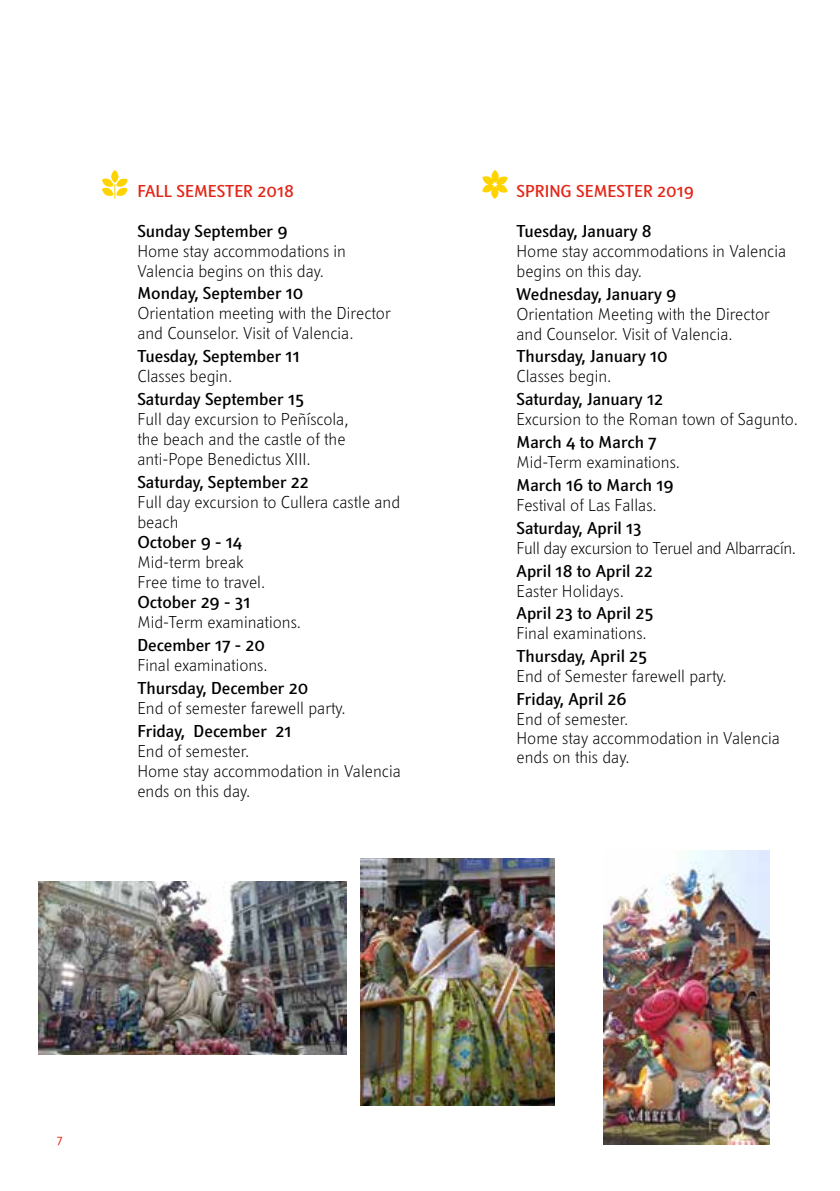
<style>
.page{position:relative;width:840px;height:1191px;background:#fff}
.page>*{position:absolute;margin:0;border:0;box-sizing:border-box;transform-origin:0 0}
.t1{font:300 17px/20px "Textra LT";color:#000}
.t2{font:500 17px "Textra LT";color:#000}
.t3{font:300 17px "Textra LT";letter-spacing:-.02em;color:#000}
.t4{font:500 17px "Textra LT";color:#e42618}
.t5{font:12px "Textra LT";color:#e42618}
</style>
<div class="page">
<img style="left:361px;top:858px;width:192px;height:248px">
<img style="left:39px;top:881px;width:307px;height:173px">
<img style="left:603px;top:851px;width:165px;height:293px">
<svg style="left:482px;top:170px;width:25px;height:29px"></svg>
<svg style="left:102px;top:170px;width:26px;height:29px"></svg>
<p class="t4" style="left:137px;top:180px;width:158px">FALL SEMESTER 2018</p>
<p class="t2" style="left:137px;top:220px;width:152px">Sunday September 9</p>
<p class="t1" style="left:137px;top:240px;width:210px">Home stay accommodations in<br>Valencia begins on this day.</p>
<p class="t2" style="left:137px;top:283px;width:167px">Monday, September 10</p>
<p class="t1" style="left:137px;top:303px;width:255px">Orientation meeting with the D irector and Counselor. Visit of Valencia.</p>
<p class="t2" style="left:137px;top:345px;width:164px">Tuesday, September 11</p>
<p class="t1" style="left:137px;top:366px;width:96px">Classes begin.</p>
<p class="t2" style="left:137px;top:388px;width:168px">Saturday September 15</p>
<p class="t1" style="left:137px;top:409px;width:213px">Full day excursion to Peñíscola, the beach and the castle of the anti-Pope Benedictus XIII.</p>
<p class="t2" style="left:137px;top:471px;width:173px">Saturday, September 22</p>
<p class="t1" style="left:137px;top:492px;width:264px">Full day excursion to Cullera castle and beach</p>
<p class="t2" style="left:137px;top:531px;width:106px">October 9 - 14</p>
<p class="t1" style="left:137px;top:552px;width:129px">Mid-term break<br>Free time to travel.</p>
<p class="t2" style="left:137px;top:591px;width:114px">October 29 - 31</p>
<p class="t1" style="left:137px;top:612px;width:165px">Mid-Term examinations.</p>
<p class="t2" style="left:137px;top:634px;width:129px">December 17 - 20</p>
<p class="t1" style="left:137px;top:654px;width:132px">Final examinations.</p>
<p class="t2" style="left:137px;top:677px;width:172px">Thursday, December 20</p>
<p class="t1" style="left:137px;top:697px;width:210px">End of semester farewell party.</p>
<p class="t2" style="left:137px;top:719px;width:155px">Friday, December 21</p>
<p class="t1" style="left:137px;top:740px;width:265px">End of semester.<br>Home stay accommodation in Valencia ends on this day.</p>
<p class="t4" style="left:516px;top:180px;width:179px">SPRING SEMESTER 2019</p>
<p class="t2" style="left:516px;top:220px;width:137px">Tuesday, January 8</p>
<p class="t1" style="left:516px;top:240px;width:271px">Home stay accommodations in Valencia begins on this day.</p>
<p class="t2" style="left:516px;top:283px;width:161px">Wednesday, January 9</p>
<p class="t1" style="left:516px;top:303px;width:255px">Orientation Meeting with the D irector and Counselor. Visit of Valencia.</p>
<p class="t2" style="left:516px;top:345px;width:153px">Thursday, January 10</p>
<p class="t1" style="left:516px;top:366px;width:96px">Classes begin.</p>
<p class="t2" style="left:516px;top:388px;width:148px">Saturday, January 12</p>
<p class="t1" style="left:516px;top:409px;width:283px">Excursion to the Roman town of Sagunto.</p>
<p class="t2" style="left:516px;top:431px;width:142px">March 4 to March 7</p>
<p class="t1" style="left:516px;top:452px;width:165px">Mid-Term examinations.</p>
<p class="t2" style="left:516px;top:474px;width:158px">March 16 to March 19</p>
<p class="t1" style="left:516px;top:494px;width:142px">Festival of Las Fallas.</p>
<p class="t2" style="left:516px;top:517px;width:127px">Saturday, April 13</p>
<p class="t3" style="left:516px;top:537px;width:281px">Full day excursion to Teruel and Albarracín.</p>
<p class="t2" style="left:516px;top:560px;width:138px">April 18 to April 22</p>
<p class="t1" style="left:516px;top:580px;width:109px">Easter H olidays.</p>
<p class="t2" style="left:516px;top:602px;width:139px">April 23 to April 25</p>
<p class="t1" style="left:516px;top:623px;width:132px">Final examinations.</p>
<p class="t2" style="left:516px;top:645px;width:132px">Thursday, April 25</p>
<p class="t1" style="left:516px;top:666px;width:212px">End of Semester farewell party.</p>
<p class="t2" style="left:516px;top:688px;width:112px">Friday, April 26</p>
<p class="t1" style="left:516px;top:709px;width:265px;line-height:19px">End of semester.<br>Home stay accommodation in Valencia ends on this day.</p>
<p class="t5" style="left:57px;top:1132px;width:7px">7</p>
</div>
